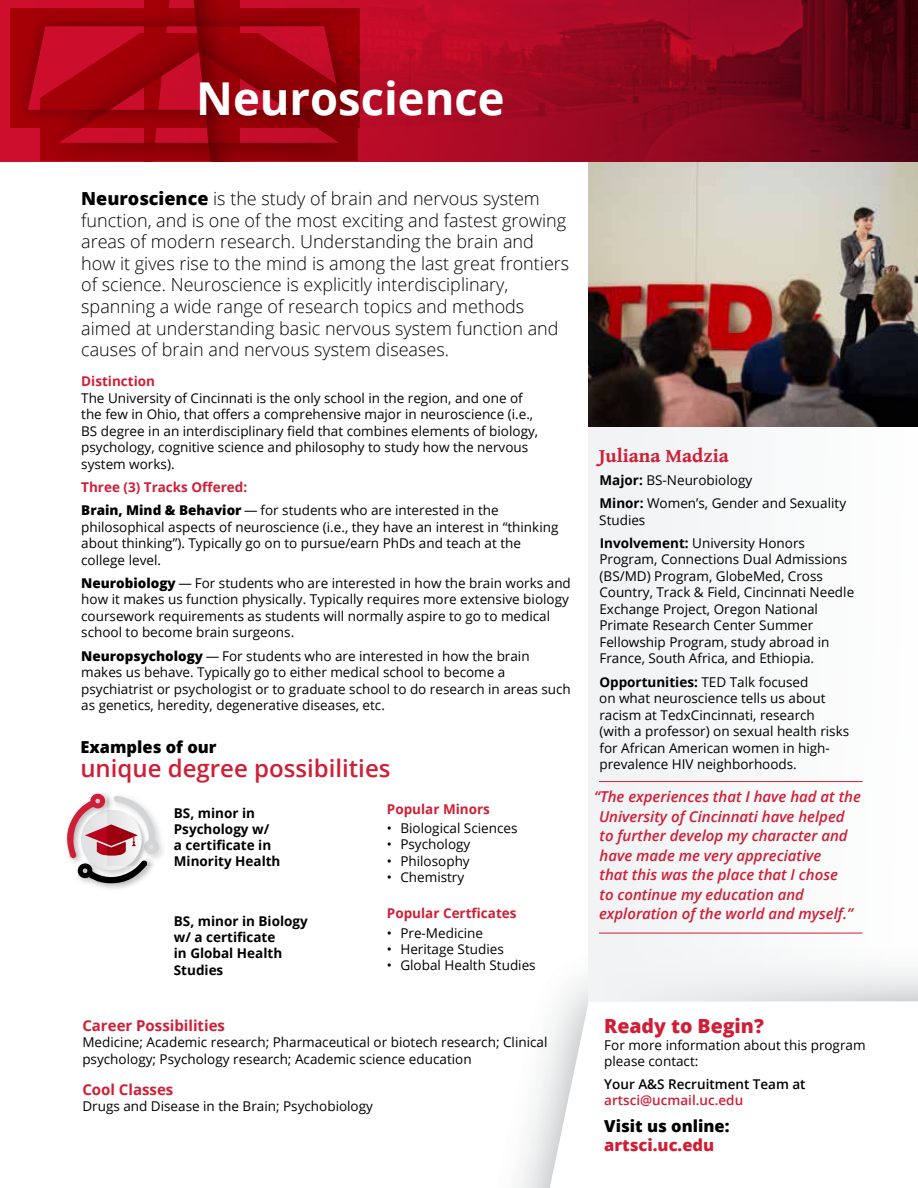
<style>
.page{position:relative;width:918px;height:1188px;background:#fff}
.page>*{position:absolute;margin:0;border:0;box-sizing:border-box;transform-origin:0 0}
.t1{font:700 45.3px "Open Sans";color:#fff}
.t2{font:600 24px "Open Sans";color:#cf1f36}
.t3{font:800 19.5px "Open Sans";color:#cf1f36}
.text{font:700 19.5px "Gentium Book Basic";color:#cf1f36}
.t4{font:300 18px/21.6px "Open Sans";color:#000}
.t5{font:800 16.5px/19.8px "Open Sans";color:#000}
.text-2{font:italic 600 15px/19.5px "Open Sans";color:#cf1f36}
.t6{font:700 15px "Open Sans";color:#cf1f36}
.text-3{font:13.5px/16.5px "Open Sans";color:#000}
.t7{font:700 13.5px/16.2px "Open Sans";color:#000}
.t8{font:700 13.5px "Open Sans";color:#cf1f36}
.t9{font:600 13.5px/16.2px "Open Sans";color:#000}
.s1{font-weight:800}
.s2{font-weight:700}
.s3{color:#cf1f36}
</style>
<div class="page">
<img style="left:519px;top:980px;width:67px;height:208px">
<img style="left:585px;top:979px;width:333px;height:38px">
<div style="left:588px;top:162px;width:330px;height:839px;background:#f1f3f4"></div>
<img style="left:0;top:0;width:918px;height:162px">
<img style="left:10px;top:8px;width:350px;height:120px">
<img style="left:144px;top:0;width:95px;height:162px">
<img style="left:41px;top:34px;width:317px;height:127px">
<img style="left:588px;top:162px;width:330px;height:265px">
<hr style="left:599px;top:781px;width:263px;height:1px;background:#cf1f36">
<hr style="left:599px;top:933px;width:263px;height:1px;background:#cf1f36">
<img style="left:92px;top:793px;width:16px;height:3px">
<div style="left:90px;top:794px;width:15px;height:14px;border:5px solid #cf1f36;border-radius:50%"></div>
<img style="left:91px;top:883px;width:45px;height:6px">
<svg style="left:66px;top:796px;width:97px;height:87px"></svg>
<p class="t1" style="left:196px;top:66px;width:310px">Neuroscience</p>
<p class="t4" style="left:81px;top:187px;width:490px"><span class="s1">Neuroscience</span> is the study of brain and nervous system function, and is one of the most exciting and fastest growing areas of modern research. Understanding the brain and how it gives rise to the mind is among the last great frontiers of science. Neuroscience is explicitly interdisciplinary, spanning a wide range of research topics and methods aimed at understanding basic nervous system function and causes of brain and nervous system diseases.</p>
<p class="t8" style="left:81px;top:372px;width:75px">Distinction</p>
<p class="text-3" style="left:81px;top:389px;width:458px">The University of Cincinnati is the only school in the region, and one of the few in Ohio, that offers a comprehensive major in neuroscience (i.e., BS degree in an interdisciplinary field that combines elements of biology, psychology, cognitive science and philosophy to study how the nervous system works).</p>
<p class="t8" style="left:81px;top:478px;width:167px">Three (3) Tracks Offered:</p>
<p class="text-3" style="left:81px;top:502px;width:479px"><span class="s1">Brain, Mind &amp; Behavior</span> — for students who are interested in the philosophical aspects of neuroscience (i.e., they have an interest in “thinking about thinking”). Typically go on to pursue/earn PhDs and teach at the college level.</p>
<p class="text-3" style="left:81px;top:575px;width:491px"><span class="s1">Neurobiology</span> — For students who are interested in how the brain works and how it makes us function physically. Typically requires more extensive biology coursework requirements as students will normally aspire to go to medical school to become brain surgeons.</p>
<p class="text-3" style="left:81px;top:647px;width:491px"><span class="s1">Neuropsychology</span> — For students who are interested in how the brain makes us behave. Typically go to either medical school to become a psychiatrist or psychologist or to graduate school to do research in areas such as genetics, heredity, degenerative diseases, etc.</p>
<p class="t5" style="left:80px;top:737px;width:138px">Examples of our</p>
<p class="t2" style="left:80px;top:752px;width:312px">unique degree possibilities</p>
<p class="t7" style="left:174px;top:805px;width:108px">BS, minor in<br>Psychology w/ a certificate in<br>Minority Health</p>
<p class="t7" style="left:174px;top:913px;width:136px">BS, minor in Biology w/ a certificate<br>in Global Health<br>Studies</p>
<p class="t8" style="left:387px;top:799px;width:105px">Popular Minors</p>
<p class="text-3" style="left:387px;top:820px;width:132px">• Biological Sciences</p>
<p class="text-3" style="left:387px;top:836px;width:85px">• Psychology</p>
<p class="text-3" style="left:387px;top:852px;width:84px">• Philosophy</p>
<p class="text-3" style="left:387px;top:868px;width:79px">• Chemistry</p>
<p class="t8" style="left:387px;top:904px;width:131px">Popular Certficates</p>
<p class="text-3" style="left:387px;top:924px;width:98px">• Pre-Medicine</p>
<p class="text-3" style="left:387px;top:940px;width:118px">• Heritage Studies</p>
<p class="text-3" style="left:387px;top:957px;width:150px">• Global Health Studies</p>
<p class="t6" style="left:82px;top:1015px;width:144px">Career Possibilities</p>
<p class="text-3" style="left:82px;top:1034px;width:467px">Medicine; Academic research; Pharmaceutical or biotech research; Clinical psychology; Psychology research; Academic science education</p>
<p class="t6" style="left:82px;top:1079px;width:93px">Cool Classes</p>
<p class="text-3" style="left:82px;top:1098px;width:292px">Drugs and Disease in the Brain; Psychobiology</p>
<p class="text" style="left:599px;top:441px;width:131px">Juliana Madzia</p>
<p class="text-3" style="left:600px;top:471px;width:154px"><span class="s2">Major:</span> BS-Neurobiology</p>
<p class="text-3" style="left:599px;top:495px;width:248px"><span class="s2">Minor:</span> Women’s, Gender and Sexuality<br>Studies</p>
<p class="text-3" style="left:599px;top:534px;width:256px"><span class="s2">Involvement:</span> University Honors Program, Connections Dual Admissions (BS/MD) Program, GlobeMed, Cross Country, Track &amp; Field, Cincinnati Needle Exchange Project, Oregon National Primate Research Center Summer Fellowship Program, study abroad in France, South Africa, and Ethiopia.</p>
<p class="text-3" style="left:599px;top:673px;width:252px"><span class="s2">Opportunities:</span> TED Talk focused<br>on what neuroscience tells us about racism at TedxCincinnati, research<br>(with a professor) on sexual health risks for African American women in high&shy;prevalence HIV neighborhoods.</p>
<p class="text-2" style="left:599px;top:787px;width:263px;text-indent:-5px">“The experiences that I have had at the University of Cincinnati have helped to further develop my character and have made me very appreciative<br>that this was the place that I chose<br>to continue my education and exploration of the world and myself.”</p>
<p class="t3" style="left:604px;top:1012px;width:161px">Ready to Begin?</p>
<p class="text-3" style="left:604px;top:1036px;width:263px">For more information about this program please contact:</p>
<p class="t9" style="left:604px;top:1075px;width:203px">Your A&amp;S Recruitment Team at <span class="s3">artsci@ucmail.uc.edu</span></p>
<p class="t5" style="left:604px;top:1115px;width:127px">Visit us online: <span class="s3">artsci.uc.edu</span></p>
</div>
